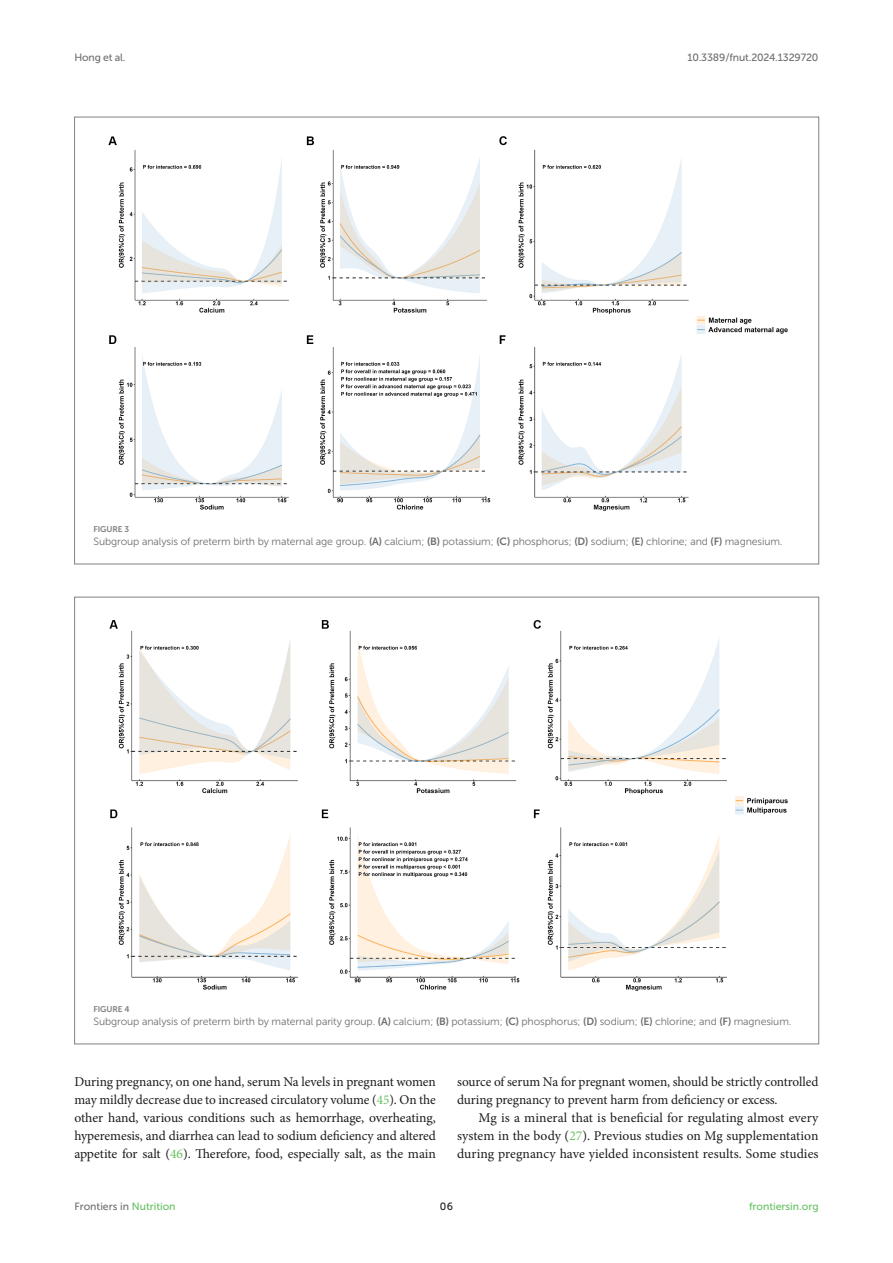
<style>
.page{position:relative;width:893px;height:1263px;background:#fff}
.page>*{position:absolute;margin:0;border:0;box-sizing:border-box;transform-origin:0 0}
.TEXT{font:13.5px/18px "Minion Pro";letter-spacing:-.005em;color:#1b1c1b;text-align:justify}
.FIG_LEG{font:10.5px "Museo Sans 300";letter-spacing:-.01em;color:#706f70}
.t1{font:10.5px "Museo Sans 500";letter-spacing:-.015em;color:#706f70}
.t2{font:10.5px "Museo Sans 500";color:#65c161}
.t3{font:10.5px "Museo Sans 500";color:#1b1c1b}
.FIG_HD{font:8.25px "Museo Sans 700";letter-spacing:-.01em;color:#7e7f7f}
.s1{font-family:"Museo Sans 700"}
.s2{color:#65c161}
</style>
<div class="page">
<img style="left:108px;top:136px;width:680px;height:375px">
<img style="left:109px;top:620px;width:679px;height:371px">
<p class="t1" style="left:74px;top:51px;width:53px">Hong et al.</p>
<p class="t1" style="left:687px;top:51px;width:132px">10.3389/fnut.2024.1329720</p>
<p class="FIG_HD" style="left:94px;top:524px;width:37px">FIGURE 3</p>
<p class="FIG_LEG" style="left:94px;top:536px;width:690px">Subgroup analysis of preterm birth by maternal age group. <span class="s1">(A)</span> calcium; <span class="s1">(B)</span> potassium; <span class="s1">(C)</span> phosphorus; <span class="s1">(D)</span> sodium; <span class="s1">(E)</span> chlorine; and <span class="s1">(F)</span> magnesium.</p>
<p class="FIG_HD" style="left:94px;top:1004px;width:37px">FIGURE 4</p>
<p class="FIG_LEG" style="left:94px;top:1016px;width:699px">Subgroup analysis of preterm birth by maternal parity group. <span class="s1">(A)</span> calcium; <span class="s1">(B)</span> potassium; <span class="s1">(C)</span> phosphorus; <span class="s1">(D)</span> sodium; <span class="s1">(E)</span> chlorine; and <span class="s1">(F)</span> magnesium.</p>
<p class="TEXT" style="left:74px;top:1073px;width:363px">During pregnancy, on one hand, serum Na levels in pregnant women may mildly decrease due to increased circulatory volume (<span class="s2">45</span>). On the other hand, various conditions such as hemorrhage, overheating, hyperemesis, and diarrhea can lead to sodium deficiency and altered appetite for salt (<span class="s2">46</span>). Therefore, food, especially salt, as the main</p>
<p class="TEXT" style="left:457px;top:1073px;width:363px">source of serum Na for pregnant women, should be strictly controlled during pregnancy to prevent harm from deficiency or excess.</p>
<p class="TEXT" style="left:457px;top:1109px;width:363px;text-indent:21px">Mg is a mineral that is beneficial for regulating almost every system in the body (<span class="s2">27</span>). Previous studies on Mg supplementation during pregnancy have yielded inconsistent results. Some studies</p>
<p class="t1" style="left:74px;top:1200px;width:103px">Frontiers in <span class="s2">Nutrition</span></p>
<p class="t3" style="left:440px;top:1200px;width:15px">06</p>
<p class="t2" style="left:749px;top:1200px;width:71px">frontiersin.org</p>
</div>
